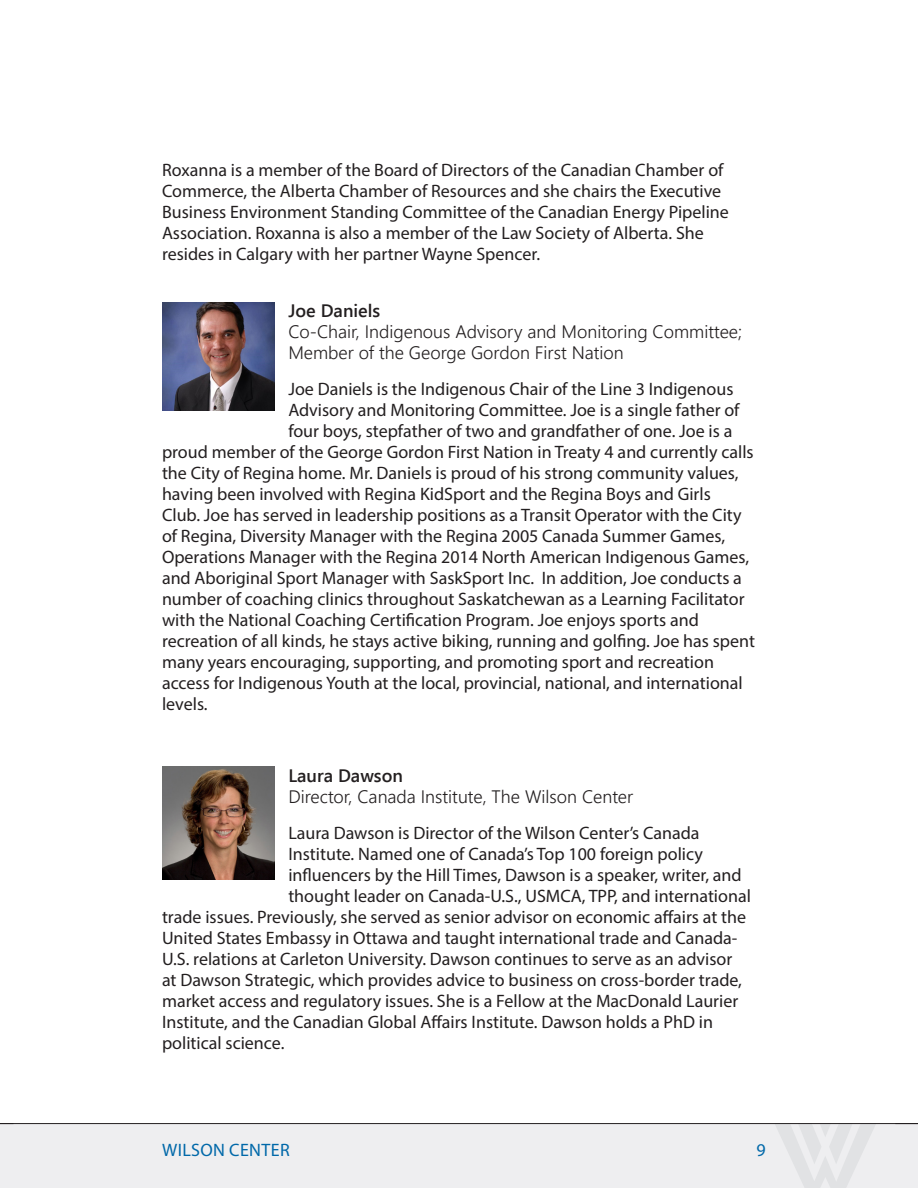
<style>
.page{position:relative;width:918px;height:1188px;background:#fff}
.page>*{position:absolute;margin:0;border:0;box-sizing:border-box;transform-origin:0 0}
.t1{font:18px/21px "Myriad Pro";color:#231f20}
.No_Spacing{font:300 18px/21px "Segoe UI";color:#231f20}
.t2{font:18px "Myriad Pro";letter-spacing:.02em;color:#0068a9}
.s1{font-weight:600}
</style>
<div class="page">
<div style="left:0;top:1124px;width:918px;height:64px;background:#eeeef0"></div>
<svg style="left:774px;top:1124px;width:102px;height:64px"></svg>
<hr style="left:0;top:1123px;width:918px;height:1px;background:#231f20">
<img style="left:162px;top:303px;width:113px;height:107px">
<img style="left:162px;top:767px;width:113px;height:113px">
<p class="t1" style="left:162px;top:159px;width:568px">Roxanna is a member of the Board of Directors of the Canadian Chamber of Commerce, the Alberta Chamber of Resources and she chairs the Executive Business Environment Standing Committee of the Canadian Energy Pipeline Association. Roxanna is also a member of the Law Society of Alberta. She resides in Calgary with her partner Wayne Spencer.</p>
<p class="No_Spacing" style="left:288px;top:299px;width:455px"><span class="s1">Joe Daniels<br></span>Co-Chair, Indigenous Advisory and Monitoring Committee;<br>Member of the George Gordon First Nation</p>
<p class="t1" style="left:288px;top:378px;width:447px">Joe Daniels is the Indigenous Chair of the Line 3 Indigenous</p>
<p class="t1" style="left:288px;top:399px;width:453px">Advisory and Monitoring Committee. Joe is a single father of</p>
<p class="t1" style="left:288px;top:420px;width:446px">four boys, stepfather of two and grandfather of one. Joe is a</p>
<p class="t1" style="left:162px;top:441px;width:593px">proud member of the George Gordon First Nation in Treaty 4 and currently calls</p>
<p class="t1" style="left:162px;top:462px;width:578px">the City of Regina home. Mr. Daniels is proud of his strong community values,</p>
<p class="t1" style="left:162px;top:483px;width:550px">having been involved with Regina KidSport and the Regina Boys and Girls</p>
<p class="t1" style="left:162px;top:504px;width:581px">Club. Joe has served in leadership positions as a Transit Operator with the City</p>
<p class="t1" style="left:162px;top:525px;width:565px">of Regina, Diversity Manager with the Regina 2005 Canada Summer Games,</p>
<p class="t1" style="left:162px;top:546px;width:589px">Operations Manager with the Regina 2014 North American Indigenous Games,</p>
<p class="t1" style="left:162px;top:567px;width:581px">and Aboriginal Sport Manager with SaskSport Inc. In addition, Joe conducts a</p>
<p class="t1" style="left:162px;top:588px;width:584px">number of coaching clinics throughout Saskatchewan as a Learning Facilitator</p>
<p class="t1" style="left:162px;top:609px;width:538px">with the National Coaching Certification Program. Joe enjoys sports and</p>
<p class="t1" style="left:162px;top:630px;width:595px">recreation of all kinds, he stays active biking, running and golfing. Joe has spent</p>
<p class="t1" style="left:162px;top:651px;width:554px">many years encouraging, supporting, and promoting sport and recreation</p>
<p class="t1" style="left:162px;top:672px;width:582px">access for Indigenous Youth at the local, provincial, national, and international</p>
<p class="t1" style="left:162px;top:693px;width:47px">levels.</p>
<p class="No_Spacing" style="left:288px;top:764px;width:346px"><span class="s1">Laura Dawson<br></span>Director, Canada Institute, The Wilson Center</p>
<p class="t1" style="left:288px;top:822px;width:413px">Laura Dawson is Director of the Wilson Center’s Canada</p>
<p class="t1" style="left:288px;top:843px;width:416px">Institute. Named one of Canada’s Top 100 foreign policy</p>
<p class="t1" style="left:288px;top:864px;width:455px">influencers by the Hill Times, Dawson is a speaker, writer, and</p>
<p class="t1" style="left:288px;top:885px;width:464px">thought leader on Canada-U.S., USMCA, TPP, and international</p>
<p class="t1" style="left:162px;top:906px;width:586px">trade issues. Previously, she served as senior advisor on economic affairs at the</p>
<p class="t1" style="left:162px;top:927px;width:577px">United States Embassy in Ottawa and taught international trade and Canada-</p>
<p class="t1" style="left:162px;top:948px;width:572px">U.S. relations at Carleton University. Dawson continues to serve as an advisor</p>
<p class="t1" style="left:162px;top:969px;width:582px">at Dawson Strategic, which provides advice to business on cross-border trade,</p>
<p class="t1" style="left:162px;top:990px;width:578px">market access and regulatory issues. She is a Fellow at the MacDonald Laurier</p>
<p class="t1" style="left:162px;top:1011px;width:553px">Institute, and the Canadian Global Affairs Institute. Dawson holds a PhD in</p>
<p class="t1" style="left:162px;top:1032px;width:124px">political science.</p>
<p class="t2" style="left:162px;top:1139px;width:129px">WILSON CENTER</p>
<p class="t2" style="left:756px;top:1139px;width:11px">9</p>
</div>
